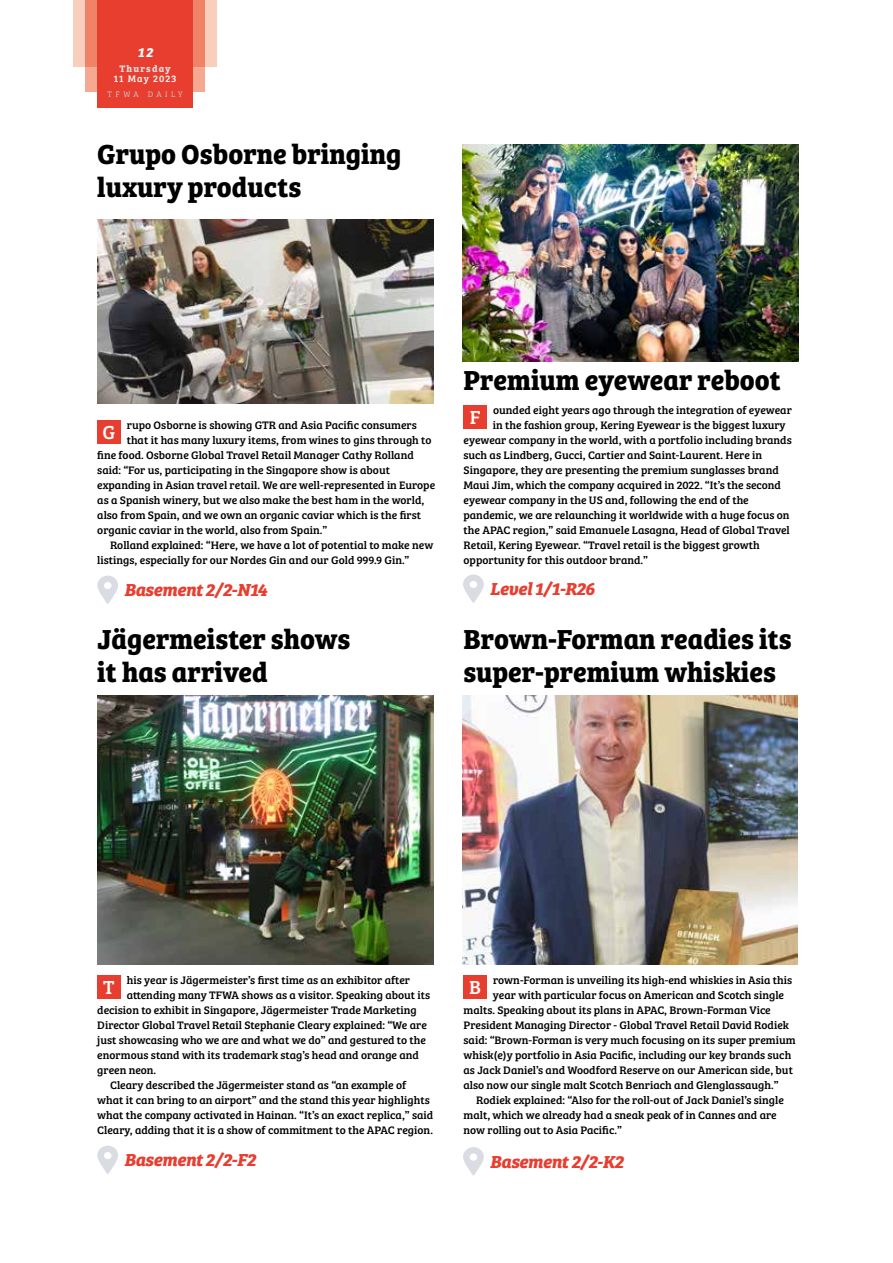
<style>
.page{position:relative;width:893px;height:1263px;background:#fff}
.page>*{position:absolute;margin:0;border:0;box-sizing:border-box;transform-origin:0 0}
.t1{font:700 28.5px/33px "Bree Serif";color:#000}
.t2{font:19.5px "Bree Serif";color:#fff}
.t3{font:italic 700 18px "Bree Serif";letter-spacing:-.02em;color:#e83e30}
.t4{font:italic 700 13.5px "Bree Serif";color:#fff}
.t5{font:11.25px "Bree Serif";color:#000}
.t6{font:9.75px "Bree Serif";letter-spacing:.11em;color:#fff}
.t7{font:700 9.75px "Bree Serif";letter-spacing:.12em;color:#dadada}
.t8{font:8.25px "Bree Serif Lt";letter-spacing:.42em;color:#c6c6c6}
</style>
<div class="page">
<div style="left:73px;top:0;width:144px;height:67px;background:#facebd"></div>
<div style="left:85px;top:67px;width:120px;height:24px;background:#f5a991"></div>
<div style="left:85px;top:0;width:120px;height:67px;background:#f08267"></div>
<div style="left:97px;top:0;width:96px;height:108px;background:#e83e30"></div>
<div style="left:97px;top:420px;width:23px;height:23px;background:#e83e30"></div>
<div style="left:97px;top:975px;width:23px;height:23px;background:#e83e30"></div>
<svg style="left:97px;top:575px;width:21px;height:29px"></svg>
<svg style="left:97px;top:1145px;width:21px;height:29px"></svg>
<img style="left:97px;top:695px;width:336px;height:270px">
<div style="left:464px;top:975px;width:23px;height:23px;background:#e83e30"></div>
<svg style="left:463px;top:1147px;width:21px;height:29px"></svg>
<img style="left:463px;top:695px;width:335px;height:270px">
<img style="left:97px;top:219px;width:336px;height:184px">
<div style="left:464px;top:405px;width:23px;height:23px;background:#e83e30"></div>
<svg style="left:463px;top:574px;width:21px;height:29px"></svg>
<img style="left:463px;top:145px;width:336px;height:216px">
<p class="t4" style="left:138px;top:42px;width:17px">12</p>
<p class="t8" style="left:108px;top:89px;width:77px">TFWA DAILY</p>
<p class="t7" style="left:119px;top:61px;width:53px">Thursday</p>
<p class="t6" style="left:114px;top:71px;width:64px">11 May 2023</p>
<h1 class="t1" style="left:97px;top:136px;width:306px">Grupo Osborne bringing luxury products</h1>
<h2 class="t2" style="left:102px;top:417px;width:14px">G</h2>
<p class="t5" style="left:127px;top:416px;width:291px">rupo Osborne is showing GTR and Asia Pacific consumers</p>
<p class="t5" style="left:127px;top:431px;width:306px">that it has many luxury items, from wines to gins through to</p>
<p class="t5" style="left:97px;top:446px;width:318px">fine food. Osborne Global Travel Retail Manager Cathy Rolland</p>
<p class="t5" style="left:97px;top:461px;width:294px">said: “For us, participating in the Singapore show is about</p>
<p class="t5" style="left:97px;top:476px;width:339px">expanding in Asian travel retail. We are well-represented in Europe</p>
<p class="t5" style="left:97px;top:491px;width:328px">as a Spanish winery, but we also make the best ham in the world,</p>
<p class="t5" style="left:97px;top:506px;width:325px">also from Spain, and we own an organic caviar which is the first</p>
<p class="t5" style="left:97px;top:521px;width:231px">organic caviar in the world, also from Spain.”</p>
<p class="t5" style="left:110px;top:536px;width:325px">Rolland explained: “Here, we have a lot of potential to make new</p>
<p class="t5" style="left:97px;top:551px;width:314px">listings, especially for our Nordes Gin and our Gold 999.9 Gin.”</p>
<h3 class="t3" style="left:124px;top:575px;width:144px">Basement 2/2-N14</h3>
<h1 class="t1" style="left:97px;top:620px;width:255px">Jägermeister shows it has arrived</h1>
<h1 class="t1" style="left:464px;top:362px;width:319px">Premium eyewear reboot</h1>
<h2 class="t2" style="left:470px;top:402px;width:12px">F</h2>
<p class="t5" style="left:493px;top:401px;width:300px">ounded eight years ago through the integration of eyewear</p>
<p class="t5" style="left:493px;top:416px;width:294px">in the fashion group, Kering Eyewear is the biggest luxury</p>
<p class="t5" style="left:463px;top:431px;width:330px">eyewear company in the world, with a portfolio including brands</p>
<p class="t5" style="left:463px;top:446px;width:300px">such as Lindberg, Gucci, Cartier and Saint-Laurent. Here in</p>
<p class="t5" style="left:463px;top:461px;width:317px">Singapore, they are presenting the premium sunglasses brand</p>
<p class="t5" style="left:463px;top:476px;width:319px">Maui Jim, which the company acquired in 2022. “It’s the second</p>
<p class="t5" style="left:463px;top:491px;width:287px">eyewear company in the US and, following the end of the</p>
<p class="t5" style="left:463px;top:506px;width:328px">pandemic, we are relaunching it worldwide with a huge focus on</p>
<p class="t5" style="left:463px;top:521px;width:328px">the APAC region,” said Emanuele Lasagna, Head of Global Travel</p>
<p class="t5" style="left:463px;top:536px;width:298px">Retail, Kering Eyewear. “Travel retail is the biggest growth</p>
<p class="t5" style="left:463px;top:551px;width:186px">opportunity for this outdoor brand.”</p>
<h3 class="t3" style="left:490px;top:574px;width:106px">Level 1/1-R26</h3>
<h1 class="t1" style="left:464px;top:620px;width:330px">Brown-Forman readies its super-premium whiskies</h1>
<h2 class="t2" style="left:103px;top:972px;width:13px">T</h2>
<p class="t5" style="left:127px;top:971px;width:285px">his year is Jägermeister’s first time as an exhibitor after</p>
<p class="t5" style="left:127px;top:986px;width:305px">attending many TFWA shows as a visitor. Speaking about its</p>
<p class="t5" style="left:97px;top:1001px;width:321px">decision to exhibit in Singapore, Jägermeister Trade Marketing</p>
<p class="t5" style="left:97px;top:1016px;width:331px">Director Global Travel Retail Stephanie Cleary explained: “We are</p>
<p class="t5" style="left:97px;top:1031px;width:330px">just showcasing who we are and what we do” and gestured to the</p>
<p class="t5" style="left:97px;top:1046px;width:323px">enormous stand with its trademark stag’s head and orange and</p>
<p class="t5" style="left:97px;top:1061px;width:60px">green neon.</p>
<p class="t5" style="left:110px;top:1076px;width:298px">Cleary described the Jägermeister stand as “an example of</p>
<p class="t5" style="left:97px;top:1091px;width:334px">what it can bring to an airport” and the stand this year highlights</p>
<p class="t5" style="left:97px;top:1106px;width:337px">what the company activated in Hainan. “It’s an exact replica,” said</p>
<p class="t5" style="left:97px;top:1121px;width:337px">Cleary, adding that it is a show of commitment to the APAC region.</p>
<h3 class="t3" style="left:124px;top:1145px;width:133px">Basement 2/2-F2</h3>
<h2 class="t2" style="left:469px;top:972px;width:13px">B</h2>
<p class="t5" style="left:493px;top:971px;width:301px">rown-Forman is unveiling its high-end whiskies in Asia this</p>
<p class="t5" style="left:493px;top:986px;width:293px">year with particular focus on American and Scotch single</p>
<p class="t5" style="left:463px;top:1001px;width:309px">malts. Speaking about its plans in APAC, Brown-Forman Vice</p>
<p class="t5" style="left:463px;top:1016px;width:327px">President Managing Director - Global Travel Retail David Rodiek</p>
<p class="t5" style="left:463px;top:1031px;width:334px">said: “Brown-Forman is very much focusing on its super premium</p>
<p class="t5" style="left:463px;top:1046px;width:329px">whisk(e)y portfolio in Asia Pacific, including our key brands such</p>
<p class="t5" style="left:463px;top:1061px;width:331px">as Jack Daniel’s and Woodford Reserve on our American side, but</p>
<p class="t5" style="left:463px;top:1076px;width:317px">also now our single malt Scotch Benriach and Glenglassaugh.”</p>
<p class="t5" style="left:476px;top:1091px;width:309px">Rodiek explained: “Also for the roll-out of Jack Daniel’s single</p>
<p class="t5" style="left:463px;top:1106px;width:315px">malt, which we already had a sneak peak of in Cannes and are</p>
<p class="t5" style="left:463px;top:1121px;width:160px">now rolling out to Asia Pacific.”</p>
<h3 class="t3" style="left:490px;top:1147px;width:135px">Basement 2/2-K2</h3>
</div>
